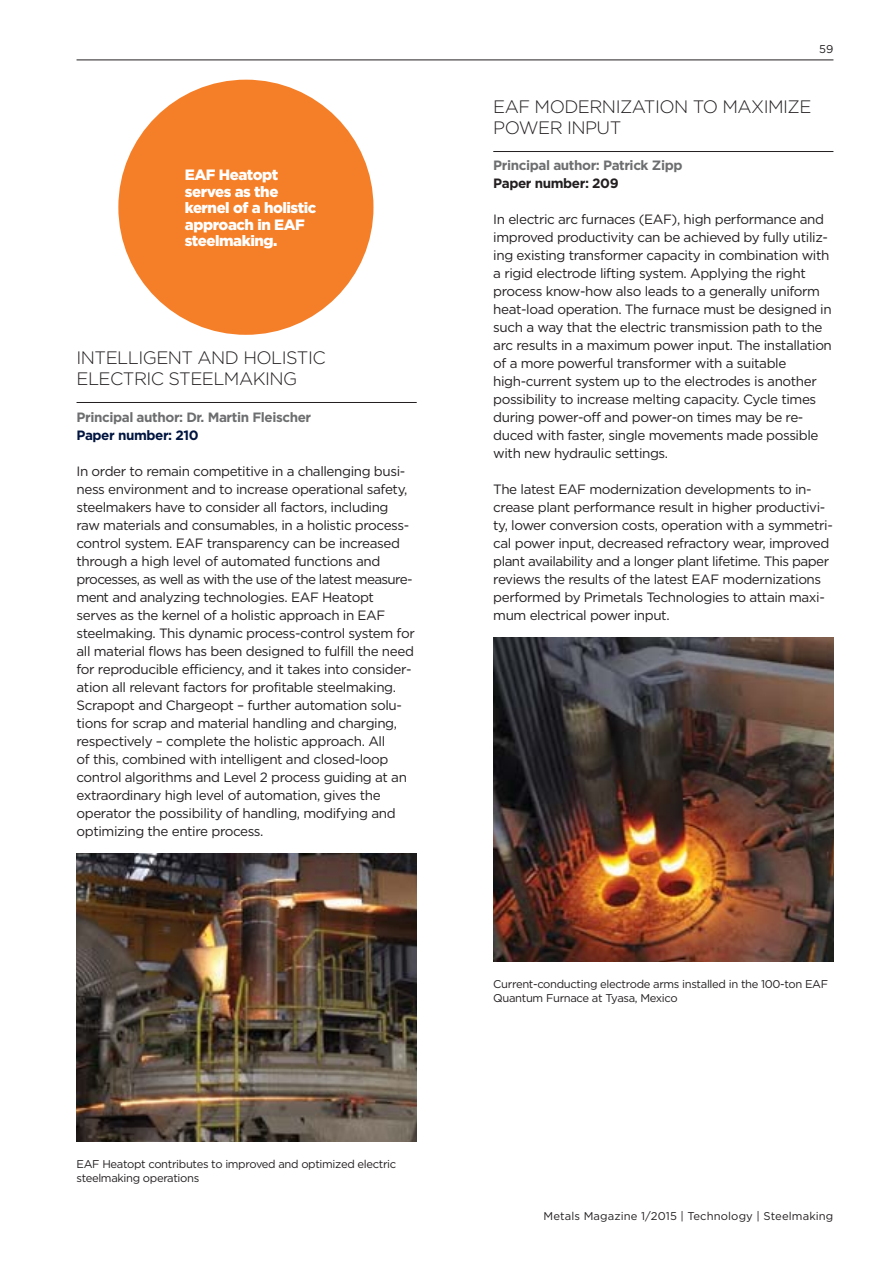
<style>
.page{position:relative;width:893px;height:1263px;background:#fff}
.page>*{position:absolute;margin:0;border:0;box-sizing:border-box;transform-origin:0 0}
.t1{font:300 18px/21px "Gotham";letter-spacing:-.03em;color:#231f20}
.t2{font:900 15px/16.5px "Gotham";letter-spacing:-.03em;color:#fff}
.t3{font:13.5px/18px "Gotham";letter-spacing:-.03em;color:#231f20}
.t4{font:700 13.5px "Gotham";letter-spacing:-.03em;color:#6d6e70}
.t5{font:700 13.5px "Gotham";letter-spacing:-.03em;color:#231f20}
.t6{font:700 13.5px "Gotham";letter-spacing:-.03em;color:#001540}
.t7{font:11.25px/14.2px "Gotham";letter-spacing:-.03em;color:#231f20}
.t8{font:11.25px "Gotham";letter-spacing:.01em;color:#231f20}
</style>
<div class="page">
<hr style="left:77px;top:60px;width:756px;height:1px;background:#231f20">
<img style="left:77px;top:854px;width:340px;height:288px">
<hr style="left:493px;top:151px;width:340px;height:1px;background:#231f20">
<hr style="left:77px;top:402px;width:340px;height:1px;background:#231f20">
<img style="left:493px;top:638px;width:340px;height:324px">
<div style="left:118px;top:80px;width:255px;height:255px;background:#f57f28;border-radius:50%"></div>
<p class="t2" style="left:185px;top:168px;width:133px">EAF Heatopt serves as the kernel of a holistic approach in EAF steelmaking.</p>
<h1 class="t1" style="left:77px;top:348px;width:251px">INTELLIGENT AND HOLISTIC<br>ELECTRIC STEELMAKING</h1>
<p class="t4" style="left:77px;top:411px;width:236px">Principal author: Dr. Martin Fleischer</p>
<p class="t6" style="left:77px;top:429px;width:124px">Paper number: 210</p>
<p class="t3" style="left:77px;top:463px;width:340px">In order to remain competitive in a challenging busi&shy;ness environment and to increase operational safety, steelmakers have to consider all factors, including raw materials and consumables, in a holistic process&shy;control system. EAF transparency can be increased through a high level of automated functions and processes, as well as with the use of the latest measure&shy;ment and analyzing technologies. EAF Heatopt serves as the kernel of a holistic approach in EAF steelmaking. This dynamic process-control system for all material flows has been designed to fulfill the need for reproducible efficiency, and it takes into consider&shy;ation all relevant factors for profitable steelmaking.<br>Scrapopt and Chargeopt – further automation solu&shy;tions for scrap and material handling and charging, respectively – complete the holistic approach. All<br>of this, combined with intelligent and closed-loop control algorithms and Level 2 process guiding at an extraordinary high level of automation, gives the operator the possibility of handling, modifying and optimizing the entire process.</p>
<p class="t7" style="left:77px;top:1157px;width:321px">EAF Heatopt contributes to improved and optimized electric steelmaking operations</p>
<p class="t7" style="left:819px;top:43px;width:16px">59</p>
<h1 class="t1" style="left:493px;top:98px;width:320px">EAF MODERNIZATION TO MAXIMIZE<br>POWER INPUT</h1>
<p class="t4" style="left:493px;top:159px;width:191px">Principal author: Patrick Zipp</p>
<p class="t5" style="left:493px;top:177px;width:127px">Paper number: 209</p>
<p class="t3" style="left:493px;top:211px;width:340px">In electric arc furnaces (EAF), high performance and improved productivity can be achieved by fully utiliz&shy;ing existing transformer capacity in combination with a rigid electrode lifting system. Applying the right process know-how also leads to a generally uniform heat-load operation. The furnace must be designed in such a way that the electric transmission path to the arc results in a maximum power input. The installation of a more powerful transformer with a suitable high-current system up to the electrodes is another possibility to increase melting capacity. Cycle times during power-off and power-on times may be re&shy;duced with faster, single movements made possible with new hydraulic settings.</p>
<p class="t3" style="left:493px;top:481px;width:341px">The latest EAF modernization developments to in&shy;crease plant performance result in higher productivi&shy;ty, lower conversion costs, operation with a symmetri&shy;cal power input, decreased refractory wear, improved plant availability and a longer plant lifetime. This paper reviews the results of the latest EAF modernizations performed by Primetals Technologies to attain maxi&shy;mum electrical power input.</p>
<p class="t7" style="left:493px;top:977px;width:336px">Current-conducting electrode arms installed in the 100-ton EAF<br>Quantum Furnace at Tyasa, Mexico</p>
<p class="t8" style="left:543px;top:1211px;width:291px">Metals Magazine 1/2015 | Technology | Steelmaking</p>
</div>
